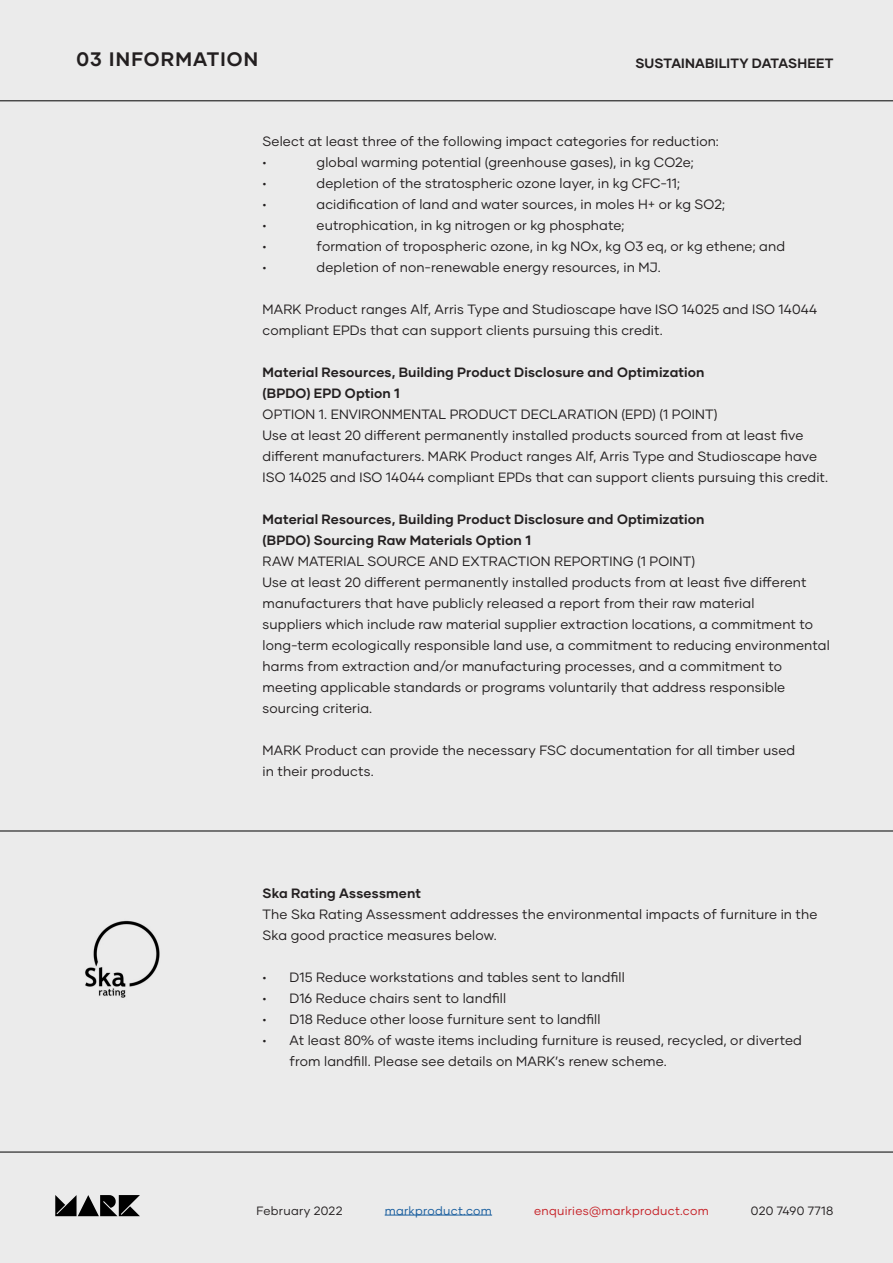
<style>
.page{position:relative;width:893px;height:1263px;background:#ebebeb}
.page>*{position:absolute;margin:0;border:0;box-sizing:border-box;transform-origin:0 0}
.t1{font:700 19.5px "Gilmer";letter-spacing:.06em;color:#231f20}
.t2{font:13.5px/21px "Gilmer";letter-spacing:.01em;color:#231f20}
.t3{font:700 13.5px/21px "Gilmer";letter-spacing:.01em;color:#231f20}
.t4{font:12px "Gilmer";letter-spacing:.025em;color:#c62026}
.t5{font:12px "Gilmer";letter-spacing:.025em;color:#231f20}
.t6{font:12px "Gilmer";letter-spacing:.025em;color:#175d9e}
</style>
<div class="page">
<hr style="left:385px;top:1215px;width:107px;height:1px;background:#175d9e">
<svg style="left:55px;top:1195px;width:85px;height:21px;background:#555"></svg>
<hr style="left:0;top:1152px;width:893px;height:1px;background:#000">
<hr style="left:0;top:100px;width:893px;height:1px;background:#000">
<hr style="left:0;top:831px;width:893px;height:1px;background:#000">
<img style="left:78px;top:918px;width:87px;height:82px">
<p class="t1" style="left:77px;top:47px;width:183px">03 INFORMATION</p>
<p class="t3" style="left:635px;top:53px;width:200px">SUSTAINABILITY DATASHEET</p>
<p class="t2" style="left:263px;top:130px;width:458px">Select at least three of the following impact categories for reduction:</p>
<p class="t2" style="left:263px;top:151px;width:6px">•</p>
<p class="t2" style="left:317px;top:151px;width:379px">global warming potential (greenhouse gases), in kg CO2e;</p>
<p class="t2" style="left:263px;top:172px;width:6px">•</p>
<p class="t2" style="left:317px;top:172px;width:365px">depletion of the stratospheric ozone layer, in kg CFC-11;</p>
<p class="t2" style="left:263px;top:193px;width:6px">•</p>
<p class="t2" style="left:317px;top:193px;width:410px">acidification of land and water sources, in moles H+ or kg SO2;</p>
<p class="t2" style="left:263px;top:214px;width:6px">•</p>
<p class="t2" style="left:317px;top:214px;width:309px">eutrophication, in kg nitrogen or kg phosphate;</p>
<p class="t2" style="left:263px;top:235px;width:6px">•</p>
<p class="t2" style="left:317px;top:235px;width:470px">formation of tropospheric ozone, in kg NOx, kg O3 eq, or kg ethene; and</p>
<p class="t2" style="left:263px;top:256px;width:6px">•</p>
<p class="t2" style="left:317px;top:256px;width:346px">depletion of non-renewable energy resources, in MJ.</p>
<p class="t2" style="left:263px;top:298px;width:556px">MARK Product ranges Alf, Arris Type and Studioscape have ISO 14025 and ISO 14044 compliant EPDs that can support clients pursuing this credit.</p>
<p class="t3" style="left:263px;top:361px;width:443px">Material Resources, Building Product Disclosure and Optimization (BPDO) EPD Option 1</p>
<p class="t2" style="left:263px;top:403px;width:456px">OPTION 1. ENVIRONMENTAL PRODUCT DECLARATION (EPD) (1 POINT)</p>
<p class="t2" style="left:263px;top:424px;width:567px">Use at least 20 different permanently installed products sourced from at least five different manufacturers. MARK Product ranges Alf, Arris Type and Studioscape have<br>ISO 14025 and ISO 14044 compliant EPDs that can support clients pursuing this credit.</p>
<p class="t3" style="left:263px;top:508px;width:443px">Material Resources, Building Product Disclosure and Optimization (BPDO) Sourcing Raw Materials Option 1</p>
<p class="t2" style="left:263px;top:550px;width:434px">RAW MATERIAL SOURCE AND EXTRACTION REPORTING (1 POINT)</p>
<p class="t2" style="left:263px;top:571px;width:569px">Use at least 20 different permanently installed products from at least five different manufacturers that have publicly released a report from their raw material<br>suppliers which include raw material supplier extraction locations, a commitment to long-term ecologically responsible land use, a commitment to reducing environmental harms from extraction and/or manufacturing processes, and a commitment to meeting applicable standards or programs voluntarily that address responsible sourcing criteria.</p>
<p class="t2" style="left:263px;top:739px;width:534px">MARK Product can provide the necessary FSC documentation for all timber used in their products.</p>
<p class="t3" style="left:263px;top:883px;width:160px">Ska Rating Assessment</p>
<p class="t2" style="left:263px;top:904px;width:556px">The Ska Rating Assessment addresses the environmental impacts of furniture in the<br>Ska good practice measures below.</p>
<p class="t2" style="left:263px;top:967px;width:364px">• D15 Reduce workstations and tables sent to landfill</p>
<p class="t2" style="left:263px;top:988px;width:245px">• D16 Reduce chairs sent to landfill</p>
<p class="t2" style="left:263px;top:1009px;width:339px">• D18 Reduce other loose furniture sent to landfill</p>
<p class="t2" style="left:290px;top:1030px;width:514px;text-indent:-27px">• At least 80% of waste items including furniture is reused, recycled, or diverted from landfill. Please see details on MARK’s renew scheme.</p>
<p class="t5" style="left:256px;top:1203px;width:88px">February 2022</p>
<p class="t6" style="left:385px;top:1203px;width:109px">markproduct.com</p>
<p class="t4" style="left:534px;top:1203px;width:176px">enquiries@markproduct.com</p>
<p class="t5" style="left:751px;top:1203px;width:84px">020 7490 7718</p>
</div>
